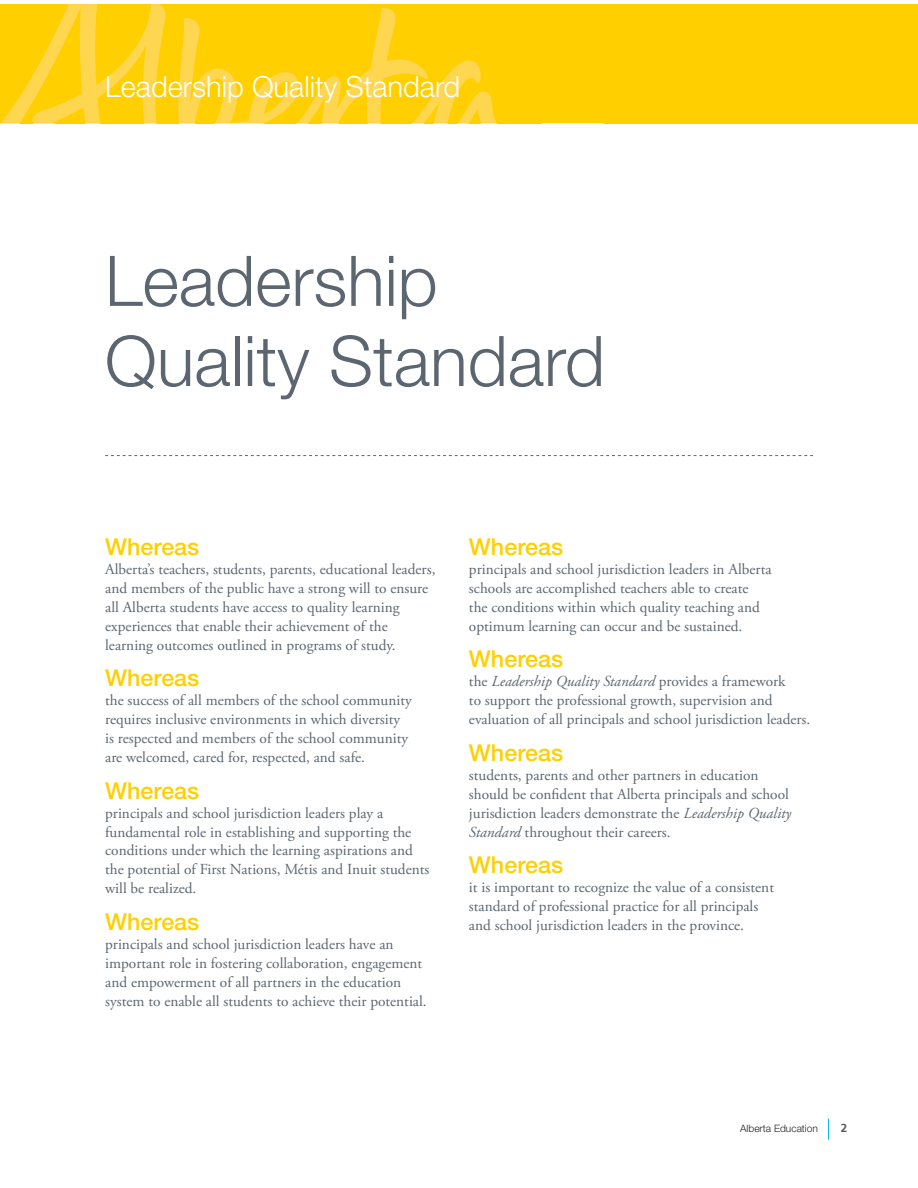
<style>
.page{position:relative;width:918px;height:1188px;background:#fff}
.page>*{position:absolute;margin:0;border:0;box-sizing:border-box;transform-origin:0 0}
.t1{font:300 69.9px/80.1px "Helvetica Neue LT Std";color:#5c6670}
.t2{font:300 29.1px "Helvetica Neue LT Std";color:#fff}
.t3{font:500 23.25px "Helvetica Neue LT Std";color:#ffcf00}
.t4{font:15.3px/18.9px "Adobe Garamond Pro";color:#5c6670}
.t5{font:700 11.7px "Frutiger LT Std";color:#58595b}
.t6{font:300 10.2px "Helvetica Neue LT Std";color:#231f20}
.s1{font-style:italic}
</style>
<div class="page">
<svg style="left:105px;top:455px;width:708px;height:1px"></svg>
<svg style="left:828px;top:1119px;width:1px;height:21px"></svg>
<div style="left:0;top:4px;width:918px;height:119px;background:#ffcf00"></div>
<svg style="left:0;top:4px;width:604px;height:120px"></svg>
<h2 class="t2" style="left:105px;top:76px;width:357px">Leadership Quality Standard</h2>
<h1 class="t1" style="left:105px;top:247px;width:502px">Leadership<br>Quality Standard</h1>
<h3 class="t3" style="left:105px;top:539px;width:96px">Whereas</h3>
<p class="t4" style="left:105px;top:561px;width:332px">Alberta’s teachers, students, parents, educational leaders, and members of the public have a strong will to ensure all Alberta students have access to quality learning experiences that enable their achievement of the learning outcomes outlined in programs of study.</p>
<h3 class="t3" style="left:105px;top:670px;width:96px">Whereas</h3>
<p class="t4" style="left:105px;top:692px;width:308px">the success of all members of the school community requires inclusive environments in which diversity is respected and members of the school community are welcomed, cared for, respected, and safe.</p>
<h3 class="t3" style="left:105px;top:782px;width:96px">Whereas</h3>
<p class="t4" style="left:105px;top:804px;width:326px">principals and school jurisdiction leaders play a fundamental role in establishing and supporting the conditions under which the learning aspirations and the potential of First Nations, Métis and Inuit students will be realized.</p>
<h3 class="t3" style="left:105px;top:913px;width:96px">Whereas</h3>
<p class="t4" style="left:105px;top:936px;width:323px">principals and school jurisdiction leaders have an important role in fostering collaboration, engagement and empowerment of all partners in the education system to enable all students to achieve their potential.</p>
<h3 class="t3" style="left:469px;top:539px;width:96px">Whereas</h3>
<p class="t4" style="left:469px;top:561px;width:304px">principals and school jurisdiction leaders in Alberta schools are accomplished teachers able to create<br>the conditions within which quality teaching and optimum learning can occur and be sustained.</p>
<h3 class="t3" style="left:469px;top:651px;width:96px">Whereas</h3>
<p class="t4" style="left:469px;top:673px;width:343px">the <span class="s1">Leadership Quality Standard</span> provides a framework<br>to support the professional growth, supervision and evaluation of all principals and school jurisdiction leaders.</p>
<h3 class="t3" style="left:469px;top:744px;width:96px">Whereas</h3>
<p class="t4" style="left:469px;top:767px;width:324px">students, parents and other partners in education should be confident that Alberta principals and school jurisdiction leaders demonstrate the <span class="s1">Leadership Quality Standard</span> throughout their careers.</p>
<h3 class="t3" style="left:469px;top:856px;width:96px">Whereas</h3>
<p class="t4" style="left:469px;top:879px;width:307px">it is important to recognize the value of a consistent standard of professional practice for all principals and school jurisdiction leaders in the province.</p>
<p class="t6" style="left:740px;top:1124px;width:79px">Alberta Education</p>
<p class="t5" style="left:841px;top:1121px;width:8px">2</p>
</div>
